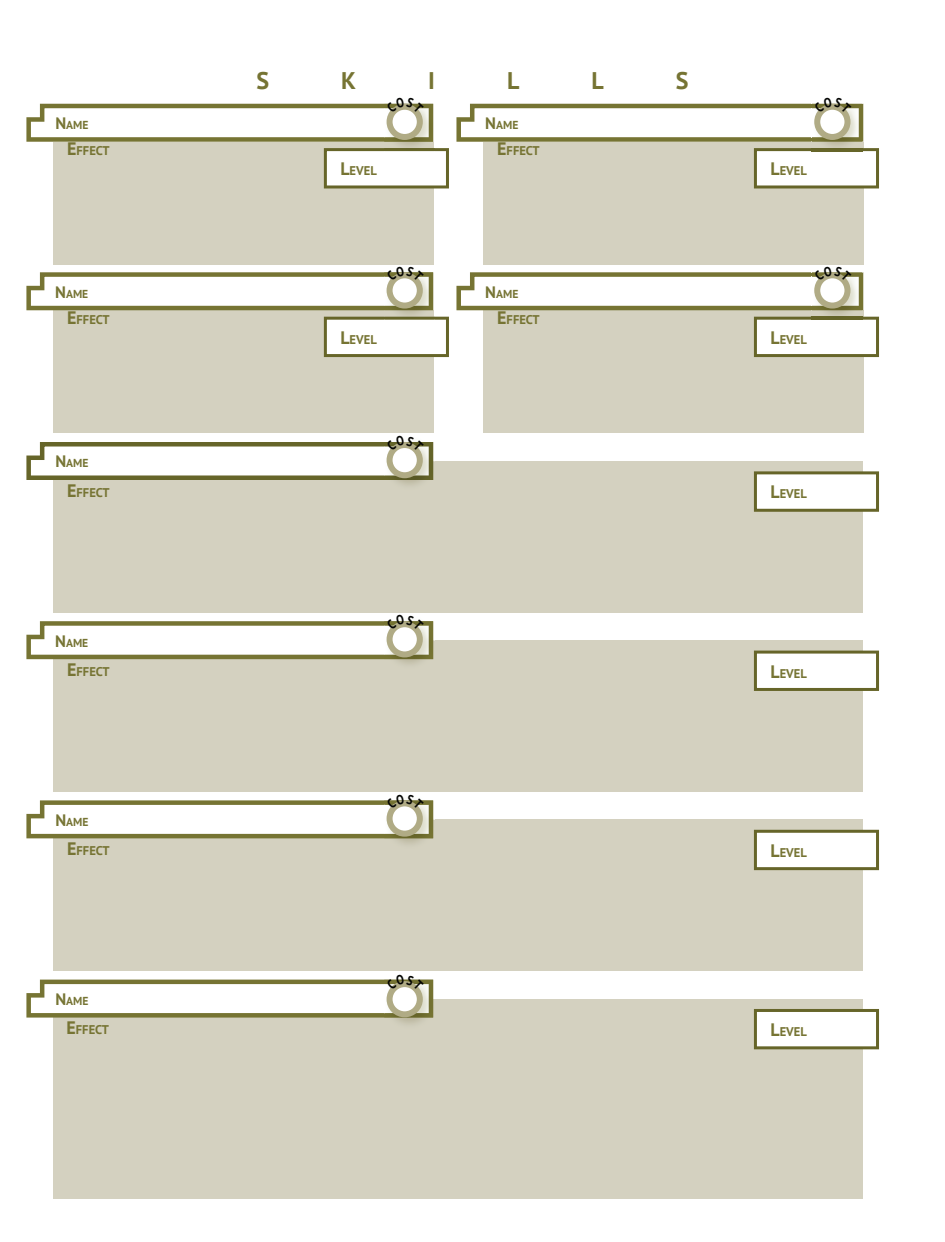
<style>
.page{position:relative;width:945px;height:1242px;background:#fff}
.page>*{position:absolute;margin:0;border:0;box-sizing:border-box;transform-origin:0 0}
.t1{font:700 24px "PT Sans";color:#767433}
.t2{font:700 12.6px "PT Sans";color:#767433}
.t3{font:700 11.55px "PT Sans";color:#767433}
.s1{font-size:16.5px}
.s2{font-size:18px}
</style>
<div class="page">
<div style="left:484px;top:142px;width:380px;height:123px;background:#d4d1c0"></div>
<svg style="left:754px;top:148px;width:125px;height:40px;background:#e7e7dd"></svg>
<img style="left:812px;top:142px;width:51px;height:10px">
<div style="left:484px;top:310px;width:380px;height:123px;background:#d4d1c0"></div>
<svg style="left:754px;top:317px;width:125px;height:40px;background:#e6e6dc"></svg>
<img style="left:812px;top:310px;width:51px;height:11px">
<div style="left:54px;top:142px;width:380px;height:123px;background:#d4d1c0"></div>
<svg style="left:324px;top:148px;width:125px;height:40px;background:#e7e7dd"></svg>
<img style="left:384px;top:104px;width:51px;height:48px">
<div style="left:54px;top:310px;width:380px;height:123px;background:#d4d1c0"></div>
<svg style="left:324px;top:317px;width:125px;height:40px;background:#e6e6dc"></svg>
<img style="left:384px;top:272px;width:51px;height:49px">
<div style="left:54px;top:462px;width:809px;height:151px;background:#d4d1c0"></div>
<div style="left:755px;top:473px;width:123px;height:37px;background:#fff"></div>
<div style="left:754px;top:471px;width:125px;height:41px;border:3px solid #666529"></div>
<img style="left:396px;top:442px;width:39px;height:43px">
<div style="left:54px;top:641px;width:809px;height:151px;background:#d4d1c0"></div>
<div style="left:755px;top:652px;width:123px;height:37px;background:#fff"></div>
<div style="left:754px;top:651px;width:125px;height:40px;border:3px solid #666529"></div>
<img style="left:384px;top:621px;width:51px;height:43px">
<div style="left:54px;top:820px;width:809px;height:151px;background:#d4d1c0"></div>
<div style="left:755px;top:831px;width:123px;height:38px;background:#fff"></div>
<div style="left:754px;top:830px;width:125px;height:40px;border:3px solid #666529"></div>
<img style="left:384px;top:800px;width:51px;height:44px">
<div style="left:53px;top:999px;width:810px;height:200px;background:#d4d1c0"></div>
<div style="left:755px;top:1010px;width:123px;height:38px;background:#fff"></div>
<div style="left:754px;top:1009px;width:125px;height:40px;border:3px solid #666529"></div>
<svg style="left:456px;top:103px;width:407px;height:39px"></svg>
<svg style="left:456px;top:272px;width:407px;height:38px"></svg>
<svg style="left:26px;top:103px;width:407px;height:39px"></svg>
<svg style="left:26px;top:272px;width:407px;height:38px"></svg>
<svg style="left:26px;top:441px;width:407px;height:39px"></svg>
<svg style="left:26px;top:621px;width:407px;height:38px"></svg>
<svg style="left:26px;top:800px;width:407px;height:38px"></svg>
<svg style="left:26px;top:977px;width:407px;height:41px"></svg>
<h1 class="t1" style="left:256px;top:64px;width:14px">S</h1>
<h1 class="t1" style="left:341px;top:64px;width:16px">K</h1>
<h1 class="t1" style="left:428px;top:64px;width:8px">I</h1>
<h1 class="t1" style="left:507px;top:64px;width:14px">L</h1>
<h1 class="t1" style="left:591px;top:64px;width:14px">L</h1>
<h1 class="t1" style="left:676px;top:64px;width:14px">S</h1>
<p class="t3" style="left:55px;top:117px;width:35px"><span class="s1">N</span>AME</p>
<p class="t3" style="left:485px;top:117px;width:35px"><span class="s1">N</span>AME</p>
<p class="t2" style="left:67px;top:142px;width:44px"><span class="s2">E</span>FFECT</p>
<p class="t2" style="left:497px;top:142px;width:44px"><span class="s2">E</span>FFECT</p>
<p class="t2" style="left:340px;top:162px;width:38px"><span class="s2">L</span>EVEL</p>
<p class="t2" style="left:770px;top:162px;width:38px"><span class="s2">L</span>EVEL</p>
<p class="t3" style="left:55px;top:286px;width:35px"><span class="s1">N</span>AME</p>
<p class="t3" style="left:485px;top:286px;width:35px"><span class="s1">N</span>AME</p>
<p class="t2" style="left:67px;top:311px;width:44px"><span class="s2">E</span>FFECT</p>
<p class="t2" style="left:497px;top:311px;width:44px"><span class="s2">E</span>FFECT</p>
<p class="t2" style="left:340px;top:331px;width:38px"><span class="s2">L</span>EVEL</p>
<p class="t2" style="left:770px;top:331px;width:38px"><span class="s2">L</span>EVEL</p>
<p class="t3" style="left:55px;top:455px;width:35px"><span class="s1">N</span>AME</p>
<p class="t2" style="left:67px;top:484px;width:44px"><span class="s2">E</span>FFECT</p>
<p class="t2" style="left:770px;top:486px;width:38px"><span class="s2">L</span>EVEL</p>
<p class="t3" style="left:55px;top:635px;width:35px"><span class="s1">N</span>AME</p>
<p class="t2" style="left:67px;top:663px;width:44px"><span class="s2">E</span>FFECT</p>
<p class="t2" style="left:770px;top:665px;width:38px"><span class="s2">L</span>EVEL</p>
<p class="t3" style="left:55px;top:814px;width:35px"><span class="s1">N</span>AME</p>
<p class="t2" style="left:67px;top:842px;width:44px"><span class="s2">E</span>FFECT</p>
<p class="t2" style="left:770px;top:844px;width:38px"><span class="s2">L</span>EVEL</p>
<p class="t3" style="left:55px;top:993px;width:35px"><span class="s1">N</span>AME</p>
<p class="t2" style="left:66px;top:1021px;width:44px"><span class="s2">E</span>FFECT</p>
<p class="t2" style="left:770px;top:1023px;width:38px"><span class="s2">L</span>EVEL</p>
</div>
